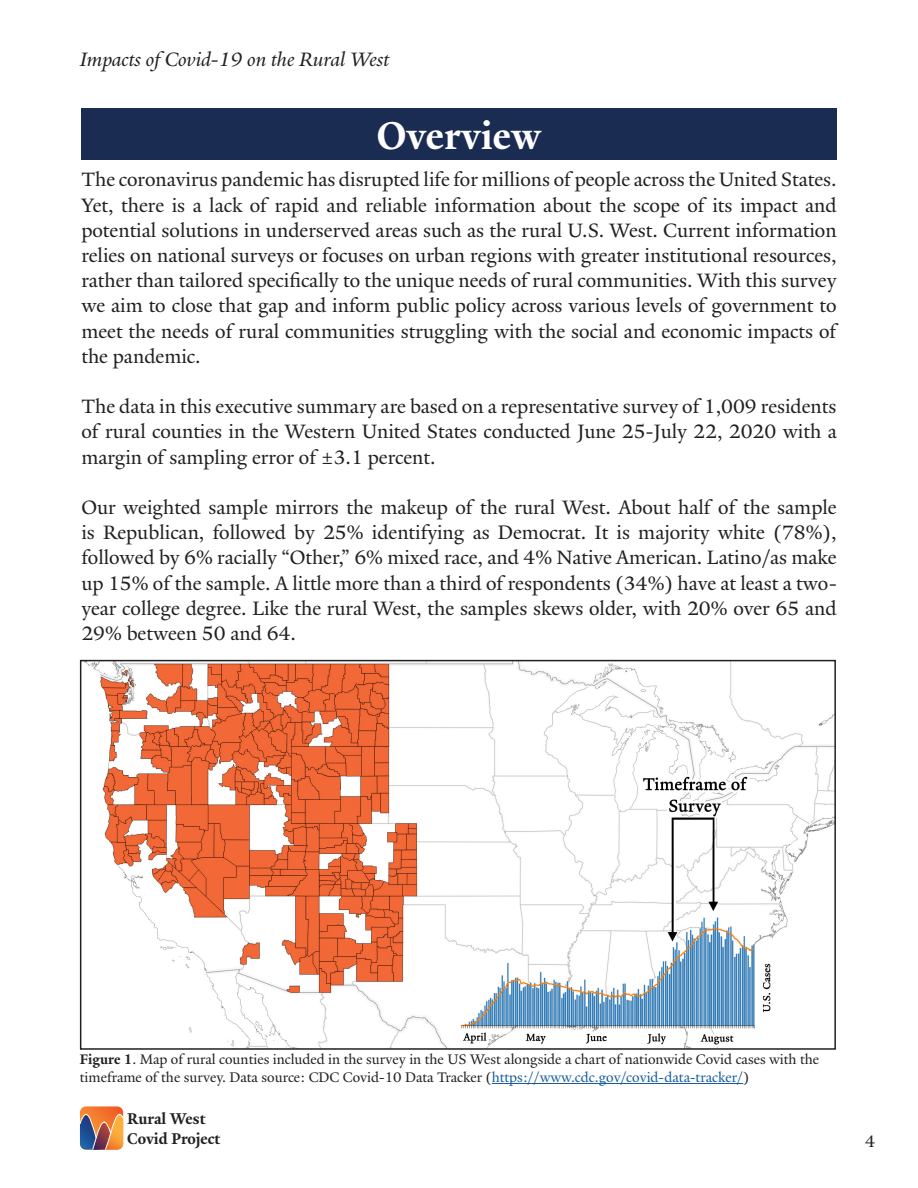
<style>
.page{position:relative;width:918px;height:1188px;background:#fff}
.page>*{position:absolute;margin:0;border:0;box-sizing:border-box;transform-origin:0 0}
.t1{font:700 42px "Yale New";color:#fff}
.t2{font:21px/25.2px "Yale New";color:#231f20;text-align:justify}
.t3{font:italic 21px "Yale New";color:#231f20}
.t4{font:18px "Yale New";color:#231f20}
.t5{font:700 16.8px/20.2px "Yale New";color:#231f20}
.t6{font:15px/18px "Yale New";color:#231f20}
.s1{font-weight:700}
.s2{color:#175d9e}
</style>
<div class="page">
<svg style="left:80px;top:1106px;width:43px;height:44px;background:#b6785b"></svg>
<div style="left:81px;top:108px;width:756px;height:52px;background:#1b2c52"></div>
<img style="left:86px;top:663px;width:747px;height:384px">
<div style="left:80px;top:660px;width:756px;height:390px;border:2px solid #231f20"></div>
<hr style="left:492px;top:1083px;width:251px;height:1px;background:#175d9e">
<p class="t3" style="left:80px;top:47px;width:311px">Impacts of Covid-19 on the Rural West</p>
<p class="t1" style="left:377px;top:111px;width:166px">Overview</p>
<p class="t2" style="left:81px;top:167px;width:757px">The coronavirus pandemic has disrupted life for millions of people across the United States.<br>Yet, there is a lack of rapid and reliable information about the scope of its impact and potential solutions in underserved areas such as the rural U.S. West. Current information relies on national surveys or focuses on urban regions with greater institutional resources, rather than tailored specifically to the unique needs of rural communities. With this survey we aim to close that gap and inform public policy across various levels of government to meet the needs of rural communities struggling with the social and economic impacts of the pandemic.</p>
<p class="t2" style="left:81px;top:394px;width:757px">The data in this executive summary are based on a representative survey of 1,009 residents of rural counties in the Western United States conducted June 25-July 22, 2020 with a margin of sampling error of ±3.1 percent.</p>
<p class="t2" style="left:81px;top:495px;width:757px">Our weighted sample mirrors the makeup of the rural West. About half of the sample is Republican, followed by 25% identifying as Democrat. It is majority white (78%), followed by 6% racially “Other,” 6% mixed race, and 4% Native American. Latino/as make up 15% of the sample. A little more than a third of respondents (34%) have at least a two&shy;year college degree. Like the rural West, the samples skews older, with 20% over 65 and 29% between 50 and 64.</p>
<p class="t6" style="left:80px;top:1050px;width:741px"><span class="s1">Figure 1</span>. Map of rural counties included in the survey in the US West alongside a chart of nationwide Covid cases with the timeframe of the survey. Data source: CDC Covid-10 Data Tracker (<span class="s2">https://www.cdc.gov/covid-data-tracker/</span>)</p>
<p class="t5" style="left:127px;top:1109px;width:94px">Rural West<br>Covid Project</p>
<p class="t4" style="left:865px;top:1131px;width:12px">4</p>
</div>
